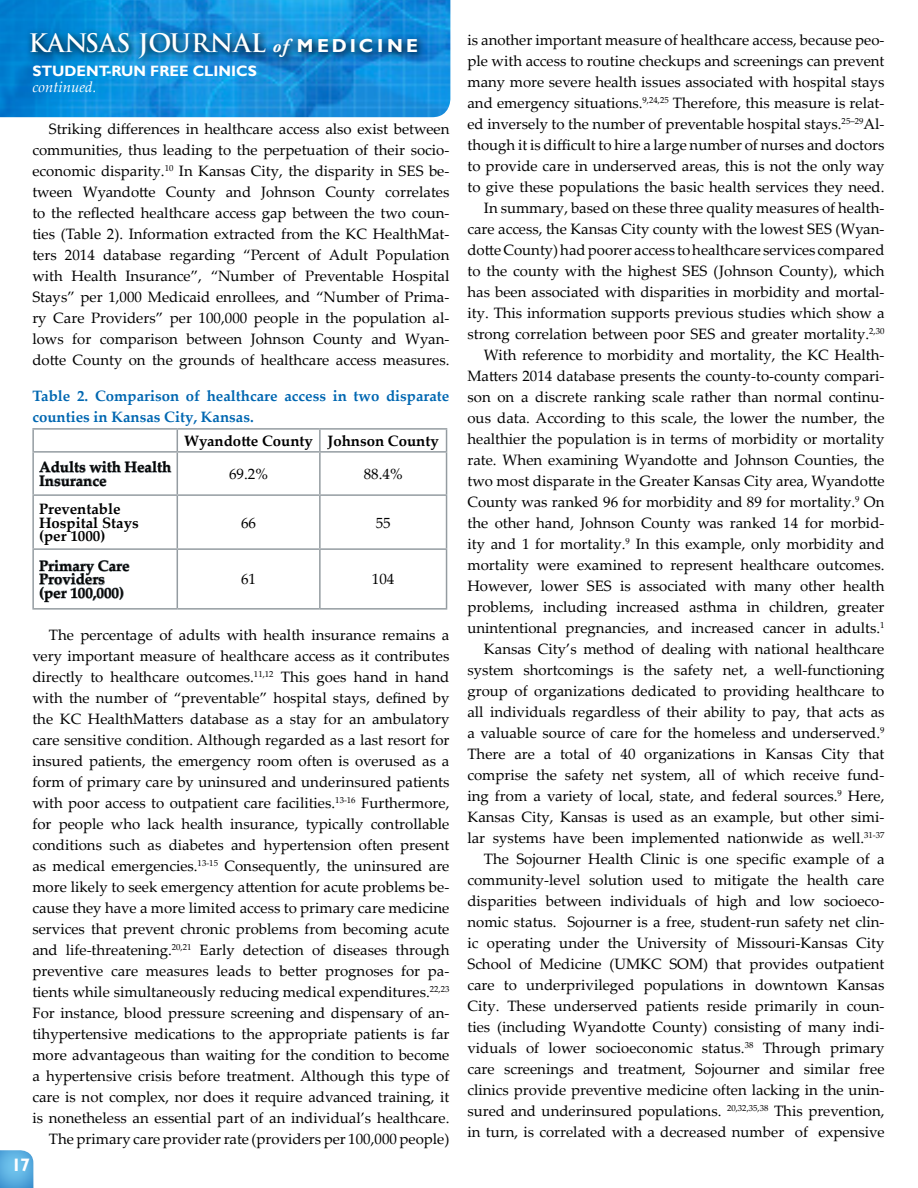
<style>
.page{position:relative;width:918px;height:1188px;background:#fff}
.page>*{position:absolute;margin:0;border:0;box-sizing:border-box;transform-origin:0 0}
.t1{font:700 24.9px "Trajan Pro";color:#fff}
.t2{font:700 18px "Gill Sans";color:#fff}
.t3{font:15px/21px "Palatino Linotype";color:#000;text-align:right}
.t4{font:700 15px/13.5px "Palatino Linotype";color:#000}
.t5{font:700 15px/21px "Palatino Linotype";color:#0067b1}
.t6{font:700 15px "Gill Sans";color:#fff}
.t7{font:italic 15px "Palatino Linotype";color:#fff}
.s1{font-family:"Adobe Garamond Pro";font-style:italic;font-size:18.75px}
.s2{font-family:"Gill Sans";font-size:18.75px}
</style>
<div class="page">
<img style="left:0;top:0;width:450px;height:117px">
<svg style="left:0;top:1150px;width:34px;height:38px"></svg>
<svg style="left:26px;top:27px;width:402px;height:41px;background:#107abd"></svg>
<svg style="left:39px;top:430px;width:407px;height:118px"></svg>
<hr style="left:32px;top:548px;width:145px;height:2px;background:#949ca1">
<hr style="left:32px;top:550px;width:2px;height:58px;background:#949ca1">
<hr style="left:177px;top:548px;width:143px;height:2px;background:#949ca1">
<hr style="left:320px;top:548px;width:127px;height:2px;background:#949ca1">
<hr style="left:319px;top:550px;width:2px;height:58px;background:#949ca1">
<hr style="left:446px;top:550px;width:1px;height:58px;background:#949ca1">
<hr style="left:32px;top:608px;width:145px;height:2px;background:#949ca1">
<hr style="left:177px;top:608px;width:143px;height:2px;background:#949ca1">
<hr style="left:320px;top:608px;width:127px;height:2px;background:#949ca1">
<hr style="left:32px;top:428px;width:145px;height:2px;background:#949ca1">
<hr style="left:32px;top:430px;width:2px;height:21px;background:#949ca1">
<hr style="left:177px;top:428px;width:143px;height:2px;background:#949ca1">
<svg style="left:177px;top:430px;width:1px;height:21px"></svg>
<hr style="left:320px;top:428px;width:127px;height:2px;background:#949ca1">
<hr style="left:319px;top:430px;width:2px;height:21px;background:#949ca1">
<svg style="left:446px;top:430px;width:1px;height:21px"></svg>
<hr style="left:32px;top:451px;width:145px;height:2px;background:#949ca1">
<hr style="left:32px;top:453px;width:2px;height:41px;background:#949ca1">
<hr style="left:177px;top:451px;width:143px;height:2px;background:#949ca1">
<hr style="left:177px;top:453px;width:1px;height:41px;background:#949ca1">
<hr style="left:320px;top:451px;width:127px;height:2px;background:#949ca1">
<hr style="left:319px;top:453px;width:2px;height:41px;background:#949ca1">
<hr style="left:446px;top:453px;width:1px;height:41px;background:#949ca1">
<hr style="left:32px;top:494px;width:145px;height:2px;background:#949ca1">
<hr style="left:32px;top:496px;width:2px;height:52px;background:#949ca1">
<hr style="left:177px;top:494px;width:143px;height:2px;background:#949ca1">
<hr style="left:177px;top:496px;width:1px;height:52px;background:#949ca1">
<hr style="left:320px;top:494px;width:127px;height:2px;background:#949ca1">
<hr style="left:319px;top:496px;width:2px;height:52px;background:#949ca1">
<hr style="left:446px;top:496px;width:1px;height:52px;background:#949ca1">
<hr style="left:177px;top:550px;width:1px;height:58px;background:#949ca1">
<svg style="left:39px;top:461px;width:132px;height:25px"></svg>
<svg style="left:39px;top:560px;width:90px;height:42px"></svg>
<h1 class="t1" style="left:28px;top:28px;width:391px">KANSAS JOURNAL <span class="s1">of</span> <span class="s2">M EDIC I N E</span></h1>
<p class="t6" style="left:32px;top:62px;width:226px">STUDENT-RUN FREE CLINICS</p>
<p class="t7" style="left:32px;top:76px;width:66px">continued.</p>
<p class="t3" style="left:32px;top:118px;width:419px;text-align:justify;text-indent:16px">Striking differences in healthcare access also exist between communities, thus leading to the perpetuation of their socio&shy;economic disparity.<sup>10</sup> In Kansas City, the disparity in SES be&shy;tween Wyandotte County and Johnson County correlates to the reflected healthcare access gap between the two coun&shy;ties (Table 2). Information extracted from the KC HealthMat&shy;ters 2014 database regarding “Percent of Adult Population with Health Insurance”, “Number of Preventable Hospital Stays” per 1,000 Medicaid enrollees, and “Number of Prima&shy;ry Care Providers” per 100,000 people in the population al&shy;lows for comparison between Johnson County and Wyan&shy;dotte County on the grounds of healthcare access measures.</p>
<p class="t5" style="left:32px;top:385px;width:419px">Table 2. Comparison of healthcare access in two disparate counties in Kansas City, Kansas.</p>
<p class="t4" style="left:184px;top:433px;width:256px">Wyandotte County Johnson County</p>
<p class="t4" style="left:39px;top:460px;width:134px">Adults with Health<br>Insurance</p>
<p class="t3" style="left:229px;top:463px;width:40px">69.2%</p>
<p class="t3" style="left:364px;top:463px;width:40px">88.4%</p>
<p class="t4" style="left:39px;top:502px;width:101px">Preventable<br>Hospital Stays (per 1000)</p>
<p class="t3" style="left:241px;top:511px;width:16px">66</p>
<p class="t3" style="left:376px;top:511px;width:17px">55</p>
<p class="t4" style="left:39px;top:559px;width:92px">Primary Care<br>Providers (per 100,000)</p>
<p class="t3" style="left:241px;top:568px;width:16px">61</p>
<p class="t3" style="left:372px;top:568px;width:24px">104</p>
<p class="t3" style="left:32px;top:623px;width:419px">The percentage of adults with health insurance remains a very important measure of healthcare access as it contributes directly to healthcare outcomes.<sup>11,12</sup> This goes hand in hand with the number of “preventable” hospital stays, defined by the KC HealthMatters database as a stay for an ambulatory care sensitive condition. Although regarded as a last resort for insured patients, the emergency room often is overused as a form of primary care by uninsured and underinsured patients with poor access to outpatient care facilities.<sup>13-16</sup> Furthermore, for people who lack health insurance, typically controllable conditions such as diabetes and hypertension often present as medical emergencies.<sup>13-15</sup> Consequently, the uninsured are more likely to seek emergency attention for acute problems be&shy;cause they have a more limited access to primary care medicine services that prevent chronic problems from becoming acute and life-threatening.<sup>20,21</sup> Early detection of diseases through preventive care measures leads to better prognoses for pa&shy;tients while simultaneously reducing medical expenditures.<sup>22,23<br></sup>For instance, blood pressure screening and dispensary of an&shy;tihypertensive medications to the appropriate patients is far more advantageous than waiting for the condition to become a hypertensive crisis before treatment. Although this type of care is not complex, nor does it require advanced training, it is nonetheless an essential part of an individual’s healthcare.<br>The primary care provider rate (providers per 100,000 people)</p>
<p class="t2" style="left:11px;top:1154px;width:20px">17</p>
<p class="t3" style="left:467px;top:29px;width:419px">is another important measure of healthcare access, because peo&shy;ple with access to routine checkups and screenings can prevent many more severe health issues associated with hospital stays and emergency situations.<sup>9,24,25</sup> Therefore, this measure is relat&shy;ed inversely to the number of preventable hospital stays.<sup>25–29</sup>Al&shy;though it is difficult to hire a large number of nurses and doctors to provide care in underserved areas, this is not the only way to give these populations the basic health services they need.<br>In summary, based on these three quality measures of health&shy;care access, the Kansas City county with the lowest SES (Wyan&shy;dotte County) had poorer access to healthcare services compared to the county with the highest SES (Johnson County), which has been associated with disparities in morbidity and mortal&shy;ity. This information supports previous studies which show a strong correlation between poor SES and greater mortality.<sup>2,30<br></sup>With reference to morbidity and mortality, the KC Health-Matters 2014 database presents the county-to-county compari&shy;son on a discrete ranking scale rather than normal continu&shy;ous data. According to this scale, the lower the number, the healthier the population is in terms of morbidity or mortality rate. When examining Wyandotte and Johnson Counties, the two most disparate in the Greater Kansas City area, Wyandotte County was ranked 96 for morbidity and 89 for mortality.<sup>9</sup> On the other hand, Johnson County was ranked 14 for morbid&shy;ity and 1 for mortality.<sup>9</sup> In this example, only morbidity and mortality were examined to represent healthcare outcomes.<br>However, lower SES is associated with many other health problems, including increased asthma in children, greater unintentional pregnancies, and increased cancer in adults.<sup>1<br></sup>Kansas City’s method of dealing with national healthcare system shortcomings is the safety net, a well-functioning group of organizations dedicated to providing healthcare to all individuals regardless of their ability to pay, that acts as a valuable source of care for the homeless and underserved.<sup>9<br></sup>There are a total of 40 organizations in Kansas City that comprise the safety net system, all of which receive fund&shy;ing from a variety of local, state, and federal sources.<sup>9</sup> Here, Kansas City, Kansas is used as an example, but other simi&shy;lar systems have been implemented nationwide as well.<sup>31-37<br></sup>The Sojourner Health Clinic is one specific example of a community-level solution used to mitigate the health care disparities between individuals of high and low socioeco&shy;nomic status. Sojourner is a free, student-run safety net clin&shy;ic operating under the University of Missouri-Kansas City School of Medicine (UMKC SOM) that provides outpatient care to underprivileged populations in downtown Kansas City. These underserved patients reside primarily in coun&shy;ties (including Wyandotte County) consisting of many indi&shy;viduals of lower socioeconomic status.<sup>38</sup> Through primary care screenings and treatment, Sojourner and similar free clinics provide preventive medicine often lacking in the unin&shy;sured and underinsured populations. <sup>20,32,35,38</sup> This prevention, in turn, is correlated with a decreased number of expensive</p>
</div>
